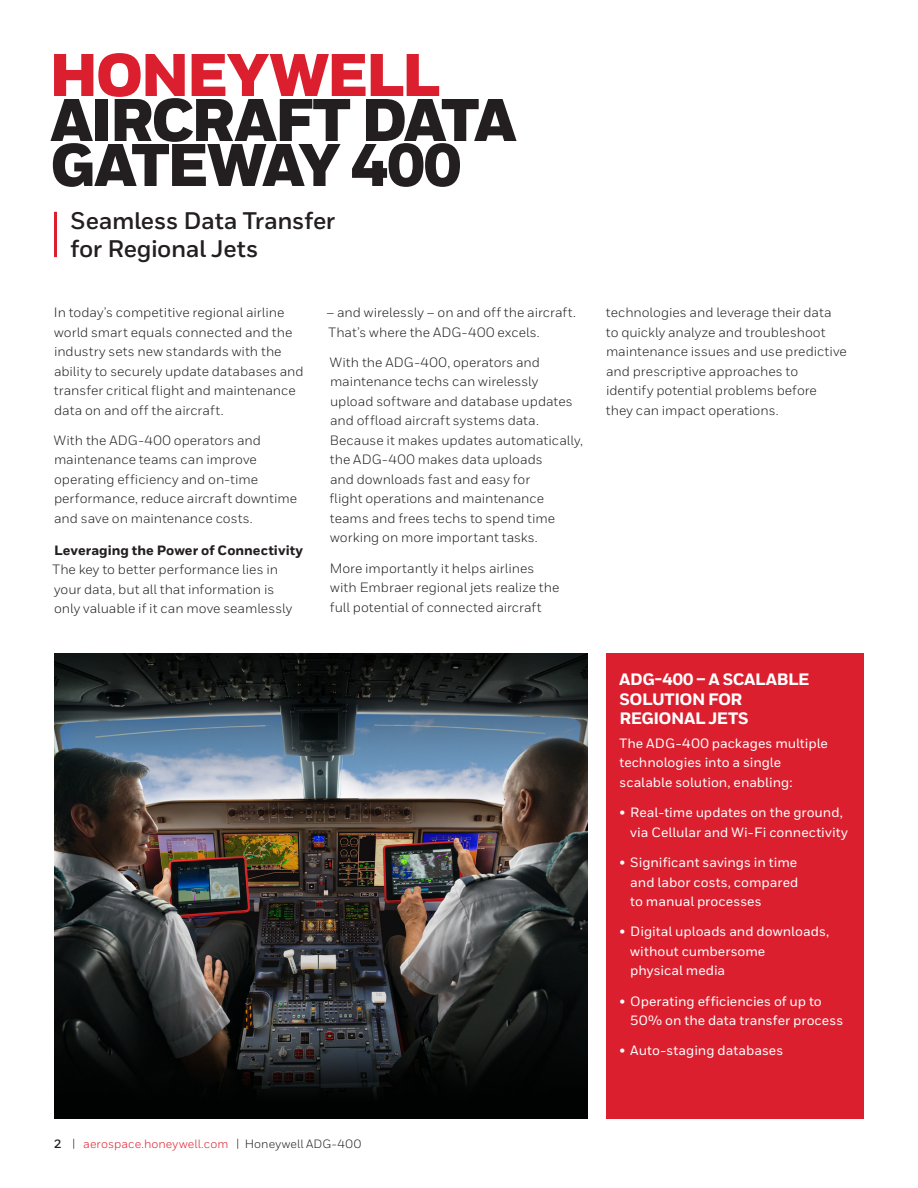
<style>
.page{position:relative;width:918px;height:1188px;background:#fff}
.page>*{position:absolute;margin:0;border:0;box-sizing:border-box;transform-origin:0 0}
.Title_40_30__T{font:900 60px "Honeywell Sans";letter-spacing:-.045em;color:#231f20}
.Title_40_30__the_res{font:900 60px "Honeywell Sans";letter-spacing:-.045em;color:#dc1f2e}
.Intro_Body{font:700 24px/28.5px "Honeywell Sans";letter-spacing:-.015em;color:#231f20}
.Red_Sidebar__Heading{font:800 16.5px/19.5px "Honeywell Sans";letter-spacing:-.025em;color:#fff}
.Body__9_13_pt{font:13.5px/19.5px "Honeywell Sans";color:#231f20}
.Red_Sidebar__Body{font:500 13.5px/19.5px "Honeywell Sans";color:#fff}
.Body_Heading{font:800 13.5px "Honeywell Sans";color:#231f20}
.MASTER__Header_Foote{font:12px "Honeywell Sans";letter-spacing:.01em;color:#dc1f2e}
.s1{font-weight:700;color:#231f20}
.s2{color:#231f20}
</style>
<div class="page">
<img style="left:54px;top:653px;width:534px;height:466px">
<hr style="left:54px;top:212px;width:3px;height:45px;background:#dc1f2e">
<div style="left:606px;top:653px;width:258px;height:466px;background:#dc1f2e"></div>
<p class="Title_40_30__the_res" style="left:49px;top:38px;width:393px">HONEYWELL</p>
<p class="Title_40_30__T" style="left:50px;top:83px;width:468px">AIRCRAFT DATA</p>
<p class="Title_40_30__T" style="left:50px;top:128px;width:413px">GATEWAY 400</p>
<p class="Intro_Body" style="left:70px;top:207px;width:266px">Seamless Data Transfer for Regional Jets</p>
<p class="Body__9_13_pt" style="left:54px;top:303px;width:251px">In today’s competitive regional airline world smart equals connected and the industry sets new standards with the ability to securely update databases and transfer critical flight and maintenance data on and off the aircraft.</p>
<p class="Body__9_13_pt" style="left:54px;top:431px;width:245px">With the ADG-400 operators and maintenance teams can improve operating efficiency and on-time performance, reduce aircraft downtime and save on maintenance costs.</p>
<p class="Body_Heading" style="left:54px;top:542px;width:251px">Leveraging the Power of Connectivity</p>
<p class="Body__9_13_pt" style="left:52px;top:560px;width:241px">The key to better performance lies in your data, but all that information is only valuable if it can move seamlessly</p>
<p class="Body__9_13_pt" style="left:326px;top:303px;width:251px">– and wirelessly – on and off the aircraft.<br>That’s where the ADG-400 excels.</p>
<p class="Body__9_13_pt" style="left:330px;top:353px;width:255px">With the ADG-400, operators and maintenance techs can wirelessly upload software and database updates and offload aircraft systems data.<br>Because it makes updates automatically, the ADG-400 makes data uploads<br>and downloads fast and easy for<br>flight operations and maintenance teams and frees techs to spend time working on more important tasks.</p>
<p class="Body__9_13_pt" style="left:330px;top:558px;width:231px">More importantly it helps airlines with Embraer regional jets realize the full potential of connected aircraft</p>
<p class="Body__9_13_pt" style="left:606px;top:303px;width:242px">technologies and leverage their data to quickly analyze and troubleshoot maintenance issues and use predictive and prescriptive approaches to identify potential problems before they can impact operations.</p>
<p class="Red_Sidebar__Heading" style="left:619px;top:670px;width:192px">ADG-400 – A SCALABLE<br>SOLUTION FOR<br>REGIONAL JETS</p>
<p class="Red_Sidebar__Body" style="left:620px;top:734px;width:210px">The ADG-400 packages multiple technologies into a single scalable solution, enabling:</p>
<p class="Red_Sidebar__Body" style="left:630px;top:803px;width:219px;text-indent:-11px">• Real-time updates on the ground, via Cellular and Wi-Fi connectivity</p>
<p class="Red_Sidebar__Body" style="left:630px;top:853px;width:170px;text-align:justify;text-indent:-11px">• Significant savings in time and labor costs, compared to manual processes</p>
<p class="Red_Sidebar__Body" style="left:630px;top:922px;width:200px;text-indent:-11px">• Digital uploads and downloads, without cumbersome<br>physical media</p>
<p class="Red_Sidebar__Body" style="left:630px;top:991px;width:215px;text-indent:-11px">• Operating efficiencies of up to<br>50% on the data transfer process</p>
<p class="Red_Sidebar__Body" style="left:620px;top:1041px;width:165px">• Auto-staging databases</p>
<p class="MASTER__Header_Foote" style="left:54px;top:1136px;width:309px"><span class="s1">2</span> <span class="s2">|</span> aerospace.honeywell.com <span class="s2">| Honeywell ADG-400</span></p>
</div>
